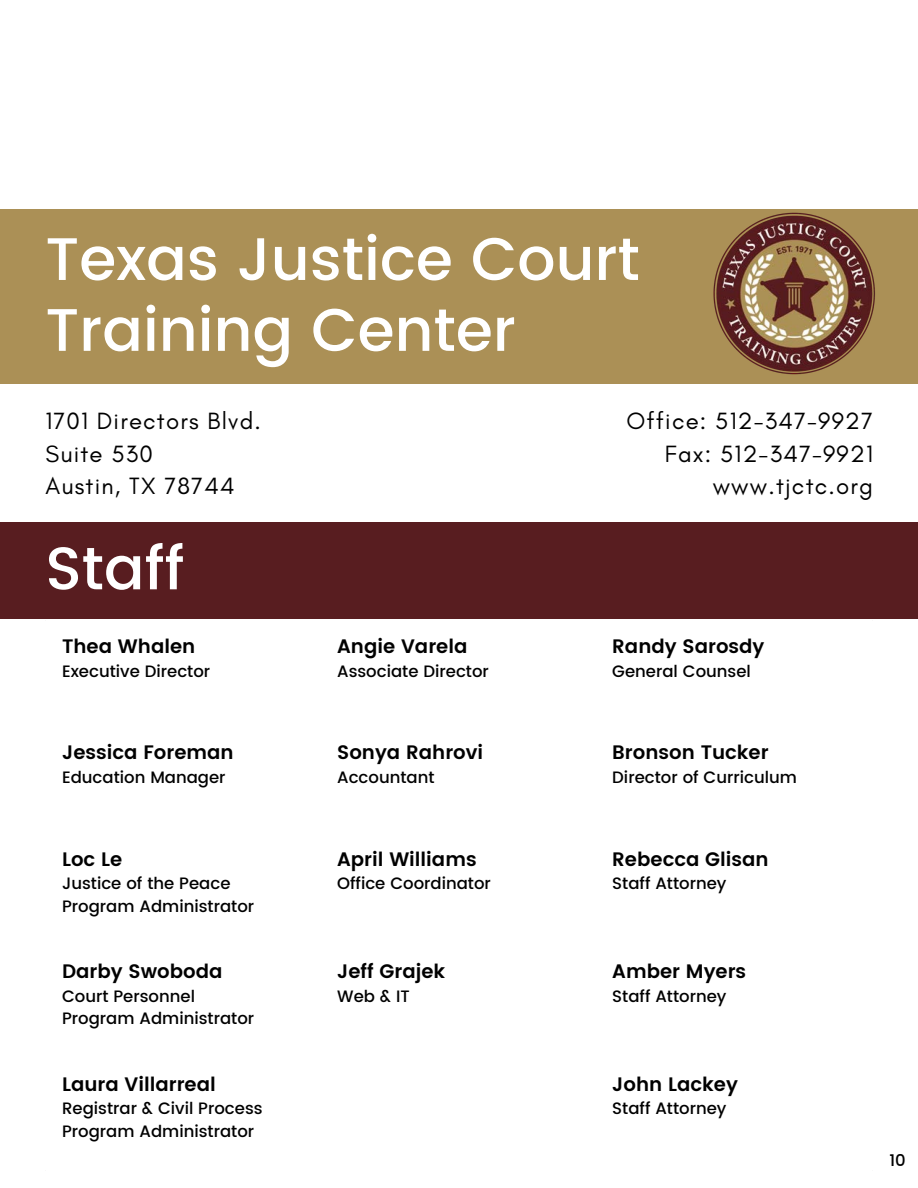
<style>
.page{position:relative;width:918px;height:1188px;background:#fff}
.page>*{position:absolute;margin:0;border:0;box-sizing:border-box;transform-origin:0 0}
.t1{font:500 60px/70.8px "Poppins";color:#fff}
.t2{font:24px/32.5px "Glacial Indifference";letter-spacing:.05em;color:#000}
.t3{font:600 19.5px "Poppins";color:#000}
.t4{font:500 16.5px/22.5px "Poppins";color:#000}
</style>
<div class="page">
<div style="left:0;top:522px;width:918px;height:97px;background:#581d20"></div>
<div style="left:0;top:210px;width:918px;height:174px;background:#ab9056"></div>
<img style="left:713px;top:212px;width:162px;height:163px">
<h1 class="t1" style="left:45px;top:224px;width:596px">Texas Justice Court<br>Training Center</h1>
<h2 class="t2" style="left:45px;top:404px;width:217px">1701 Directors Blvd.<br>Suite 530<br>Austin, TX 78744</h2>
<h2 class="t2" style="left:626px;top:404px;width:248px;text-align:right">Office: 512-347-9927<br>Fax: 512-347-9921 www.tjctc.org</h2>
<h1 class="t1" style="left:45px;top:533px;width:141px">Staff</h1>
<p class="t3" style="left:62px;top:635px;width:135px">Thea Whalen</p>
<p class="t4" style="left:62px;top:660px;width:150px">Executive Director</p>
<p class="t3" style="left:337px;top:635px;width:132px">Angie Varela</p>
<p class="t4" style="left:337px;top:660px;width:153px">Associate Director</p>
<p class="t3" style="left:612px;top:635px;width:154px">Randy Sarosdy</p>
<p class="t4" style="left:612px;top:660px;width:140px">General Counsel</p>
<p class="t3" style="left:62px;top:741px;width:173px">Jessica Foreman</p>
<p class="t4" style="left:62px;top:766px;width:165px">Education Manager</p>
<p class="t3" style="left:62px;top:848px;width:62px">Loc Le</p>
<p class="t4" style="left:62px;top:872px;width:194px">Justice of the Peace<br>Program Administrator</p>
<p class="t3" style="left:62px;top:960px;width:162px">Darby Swoboda</p>
<p class="t4" style="left:62px;top:985px;width:194px">Court Personnel<br>Program Administrator</p>
<p class="t3" style="left:62px;top:1073px;width:155px">Laura Villarreal</p>
<p class="t4" style="left:62px;top:1097px;width:202px">Registrar &amp; Civil Process<br>Program Administrator</p>
<p class="t3" style="left:337px;top:741px;width:147px">Sonya Rahrovi</p>
<p class="t4" style="left:337px;top:766px;width:99px">Accountant</p>
<p class="t3" style="left:337px;top:848px;width:141px">April Williams</p>
<p class="t4" style="left:337px;top:872px;width:155px">Office Coordinator</p>
<p class="t3" style="left:337px;top:960px;width:110px">Jeff Grajek</p>
<p class="t4" style="left:337px;top:985px;width:74px">Web &amp; IT</p>
<p class="t3" style="left:612px;top:741px;width:158px">Bronson Tucker</p>
<p class="t4" style="left:612px;top:766px;width:186px">Director of Curriculum</p>
<p class="t3" style="left:612px;top:848px;width:158px">Rebecca Glisan</p>
<p class="t4" style="left:612px;top:872px;width:116px">Staff Attorney</p>
<p class="t3" style="left:612px;top:960px;width:135px">Amber Myers</p>
<p class="t4" style="left:612px;top:985px;width:116px">Staff Attorney</p>
<p class="t3" style="left:612px;top:1073px;width:127px">John Lackey</p>
<p class="t4" style="left:612px;top:1097px;width:116px">Staff Attorney</p>
<p class="t4" style="left:890px;top:1149px;width:18px">10</p>
</div>
